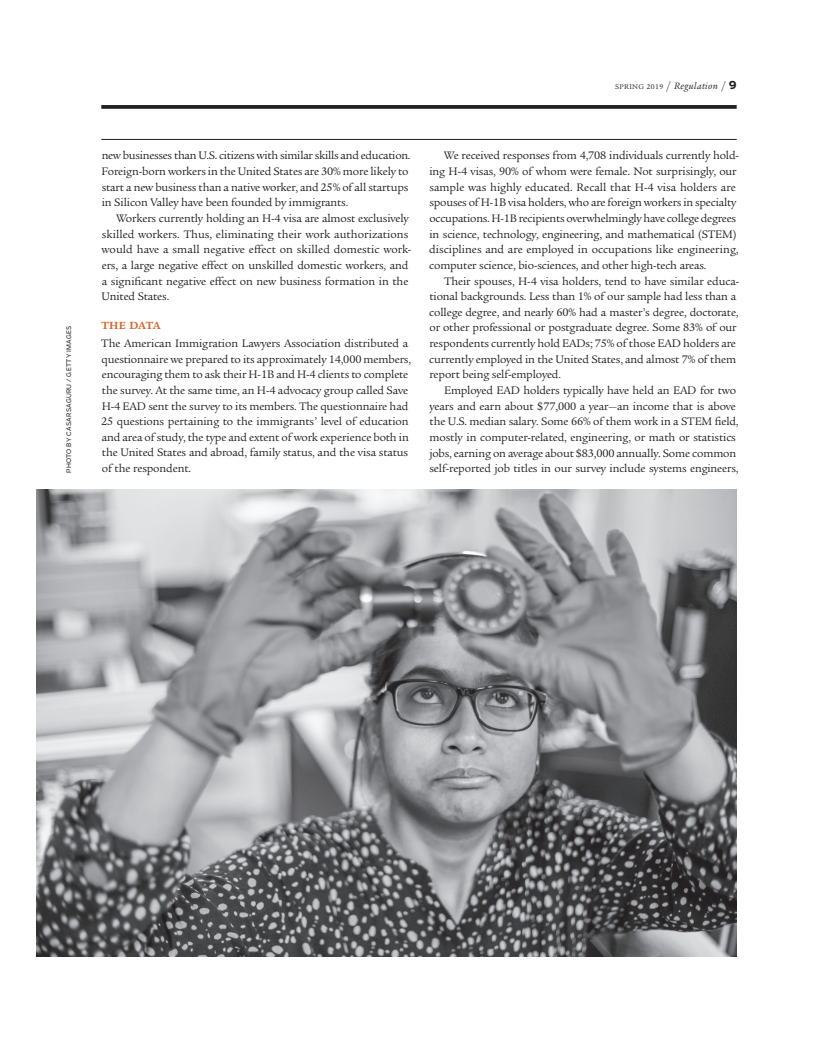
<style>
.page{position:relative;width:838px;height:1063px;background:#fff}
.page>*{position:absolute;margin:0;border:0;box-sizing:border-box;transform-origin:0 0}
.t1{font:11.88px/15.6px "Legacy Serif ITC Pro";letter-spacing:-.01em;color:#231f20}
.t2{font:700 11.25px "Legacy Serif ITC Pro";letter-spacing:-.02em;color:#dc6126}
.t3{font:7.5px "Legacy Serif ITC Pro";letter-spacing:.05em;color:#231f20}
.t4{font:6.25px "Boomer";letter-spacing:.045em;color:#231f20}
.s1{font-size:11.25px}
.s2{font-style:italic;font-size:10px}
.s3{font-family:"Boomer";font-weight:700;font-size:11.25px}
</style>
<div class="page">
<hr style="left:101px;top:139px;width:635px;height:1px;background:#231f20">
<svg style="left:101px;top:105px;width:635px;height:4px;background:#302c2d"></svg>
<img style="left:36px;top:489px;width:700px;height:467px">
<p class="t4" style="left:65px;top:472px;width:149px;rotate:-90deg">PHOTO BY CASARSAGURU / GETTY IMAGES</p>
<p class="t3" style="left:615px;top:82px;width:123px">SPRING 2019 <span class="s1">/</span> <span class="s2">Regulation</span> <span class="s1">/</span> <span class="s3">9</span></p>
<p class="t1" style="left:101px;top:148px;width:310px">new businesses than U.S. citizens with similar skills and education.<br>Foreign-born workers in the United States are 30% more likely to start a new business than a native worker, and 25% of all startups in Silicon Valley have been founded by immigrants.</p>
<p class="t1" style="left:102px;top:210px;width:311px;text-indent:14px">Workers currently holding an H-4 visa are almost exclusively skilled workers. Thus, eliminating their work authorizations would have a small negative effect on skilled domestic work&shy;ers, a large negative effect on unskilled domestic workers, and a significant negative effect on new business formation in the United States.</p>
<p class="t2" style="left:101px;top:318px;width:61px">THE DATA</p>
<p class="t1" style="left:101px;top:335px;width:311px">The American Immigration Lawyers Association distributed a questionnaire we prepared to its approximately 14,000 members, encouraging them to ask their H-1B and H-4 clients to complete the survey. At the same time, an H-4 advocacy group called Save H-4 EAD sent the survey to its members. The questionnaire had 25 questions pertaining to the immigrants’ level of education and area of study, the type and extent of work experience both in the United States and abroad, family status, and the visa status of the respondent.</p>
<p class="t1" style="left:429px;top:148px;width:311px;text-indent:14px">We received responses from 4,708 individuals currently hold&shy;ing H-4 visas, 90% of whom were female. Not surprisingly, our sample was highly educated. Recall that H-4 visa holders are spouses of H-1B visa holders, who are foreign workers in specialty occupations. H-1B recipients overwhelmingly have college degrees in science, technology, engineering, and mathematical (STEM) disciplines and are employed in occupations like engineering, computer science, bio-sciences, and other high-tech areas.</p>
<p class="t1" style="left:429px;top:273px;width:311px;text-indent:15px">Their spouses, H-4 visa holders, tend to have similar educa&shy;tional backgrounds. Less than 1% of our sample had less than a college degree, and nearly 60% had a master’s degree, doctorate, or other professional or postgraduate degree. Some 83% of our respondents currently hold EADs; 75% of those EAD holders are currently employed in the United States, and almost 7% of them report being self-employed.</p>
<p class="t1" style="left:429px;top:382px;width:310px;text-indent:15px">Employed EAD holders typically have held an EAD for two years and earn about $77,000 a year—an income that is above the U.S. median salary. Some 66% of them work in a STEM field, mostly in computer-related, engineering, or math or statistics jobs, earning on average about $83,000 annually. Some common</p>
<p class="t1" style="left:429px;top:460px;width:310px">self-reported job titles in our survey include systems engineers,</p>
</div>
